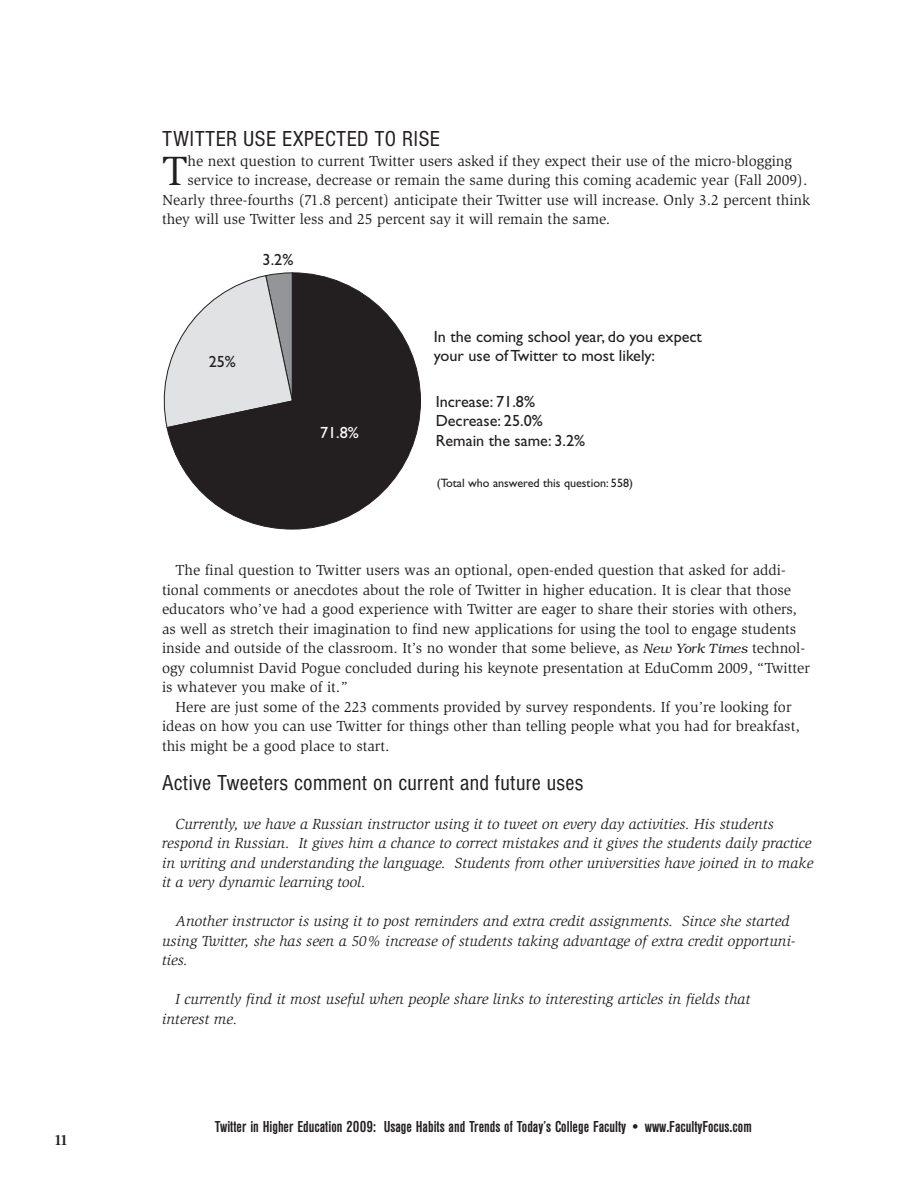
<style>
.page{position:relative;width:918px;height:1188px;background:#fff}
.page>*{position:absolute;margin:0;border:0;box-sizing:border-box;transform-origin:0 0}
.t1{font:42px "Slimbach";color:#231f20}
.t2{font:condensed 22.5px "Nimbus San D";letter-spacing:.015em;color:#231f20}
.t3{font:700 condensed 16.5px "Nimbus San D";color:#231f20}
.t4{font:16.2px/19.5px "Gill Sans";color:#231f20}
.t5{font:16.2px "Gill Sans";color:#fff}
.t6{font:15px/19.5px "Slimbach";color:#231f20}
.t7{font:italic 15px/19.5px "Slimbach";color:#231f20}
.t8{font:700 15px "Slimbach";color:#231f20}
.t9{font:12.15px "Gill Sans";color:#231f20}
.s1{font-family:"Bookman";font-weight:300;font-style:italic;font-size:13.5px}
</style>
<div class="page">
<svg style="left:166px;top:272px;width:255px;height:257px"></svg>
<p class="t8" style="left:54px;top:1134px;width:16px">11</p>
<h2 class="t2" style="left:162px;top:126px;width:280px">TWITTER USE EXPECTED TO RISE</h2>
<h1 class="t1" style="left:162px;top:155px;width:27px">T</h1>
<p class="t6" style="left:188px;top:152px;width:606px">he next question to current Twitter users asked if they expect their use of the micro-blogging</p>
<p class="t6" style="left:188px;top:172px;width:622px">service to increase, decrease or remain the same during this coming academic year (Fall 2009).</p>
<p class="t6" style="left:162px;top:191px;width:650px">Nearly three-fourths (71.8 percent) anticipate their Twitter use will increase. Only 3.2 percent think</p>
<p class="t6" style="left:162px;top:211px;width:450px">they will use Twitter less and 25 percent say it will remain the same.</p>
<p class="t4" style="left:263px;top:251px;width:32px">3.2%</p>
<p class="t4" style="left:209px;top:353px;width:29px">25%</p>
<p class="t5" style="left:320px;top:427px;width:40px">71.8%</p>
<p class="t4" style="left:434px;top:328px;width:270px">In the coming school year, do you expect your use of Twitter to most likely:</p>
<p class="t4" style="left:436px;top:393px;width:151px">Increase: 71.8%<br>Decrease: 25.0%<br>Remain the same: 3.2%</p>
<p class="t9" style="left:437px;top:478px;width:198px">(Total who answered this question: 558)</p>
<p class="t6" style="left:162px;top:562px;width:649px;text-indent:14px">The final question to Twitter users was an optional, open-ended question that asked for addi&shy;tional comments or anecdotes about the role of Twitter in higher education. It is clear that those educators who’ve had a good experience with Twitter are eager to share their stories with others, as well as stretch their imagination to find new applications for using the tool to engage students inside and outside of the classroom. It’s no wonder that some believe, as <span class="s1">New York Times</span> technol&shy;ogy columnist David Pogue concluded during his keynote presentation at EduComm 2009, “Twitter is whatever you make of it.”</p>
<p class="t6" style="left:162px;top:698px;width:639px;text-indent:13px">Here are just some of the 223 comments provided by survey respondents. If you’re looking for ideas on how you can use Twitter for things other than telling people what you had for breakfast, this might be a good place to start.</p>
<h2 class="t2" style="left:162px;top:769px;width:423px">Active Tweeters comment on current and future uses</h2>
<p class="t7" style="left:162px;top:815px;width:653px;text-indent:14px">Currently, we have a Russian instructor using it to tweet on every day activities. His students respond in Russian. It gives him a chance to correct mistakes and it gives the students daily practice in writing and understanding the language. Students from other universities have joined in to make it a very dynamic learning tool.</p>
<p class="t7" style="left:162px;top:913px;width:635px;text-indent:13px">Another instructor is using it to post reminders and extra credit assignments. Since she started using Twitter, she has seen a 50% increase of students taking advantage of extra credit opportuni&shy;ties.</p>
<p class="t7" style="left:162px;top:991px;width:590px;text-indent:13px">I currently find it most useful when people share links to interesting articles in fields that interest me.</p>
<p class="t3" style="left:215px;top:1116px;width:538px">Twitter in Higher Education 2009: Usage Habits and Trends of Today’s College Faculty • www.FacultyFocus.com</p>
</div>
